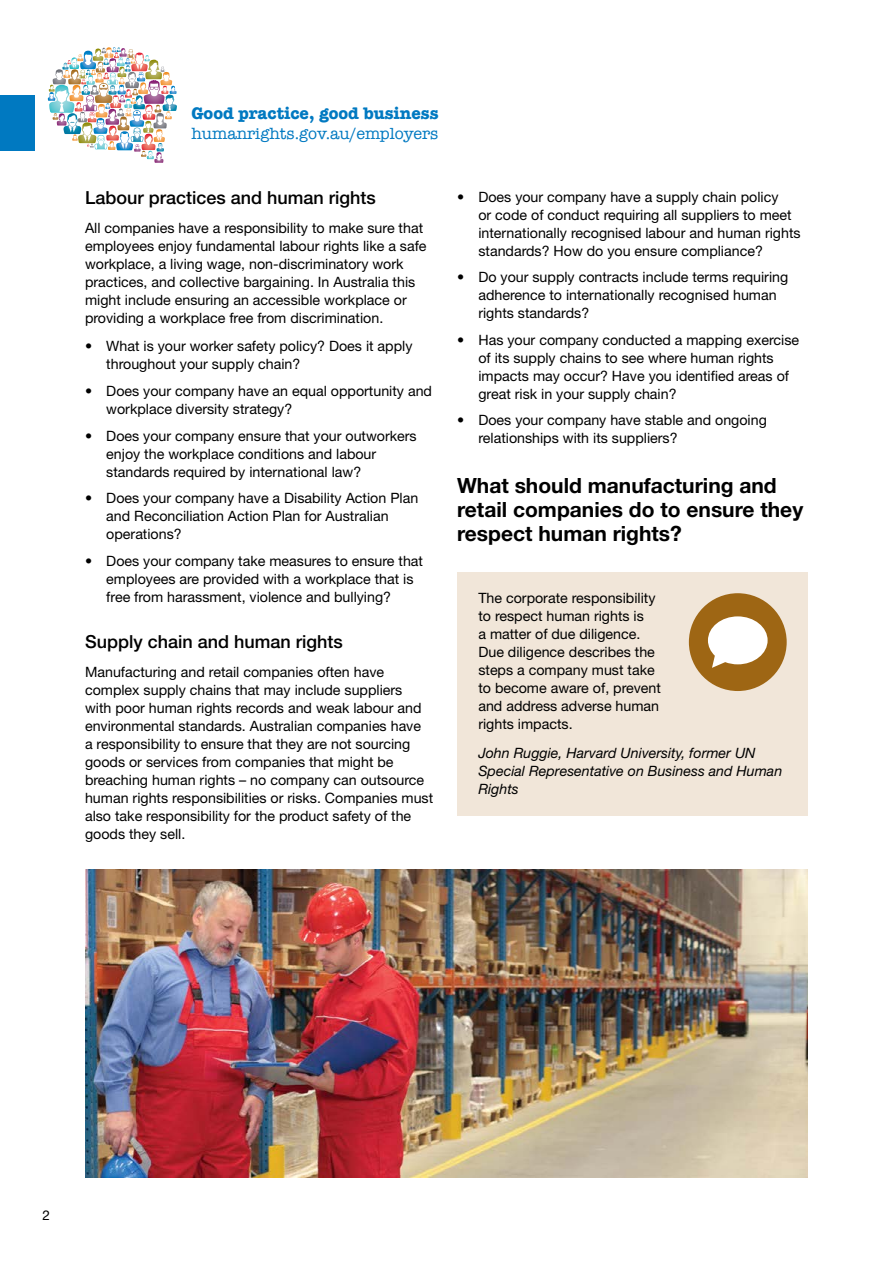
<style>
.page{position:relative;width:893px;height:1263px;background:#fff}
.page>*{position:absolute;margin:0;border:0;box-sizing:border-box;transform-origin:0 0}
.t1{font:700 21px/24px "Helvetica Neue LT Std";color:#000}
.t2{font:500 18px "Helvetica Neue LT Std";color:#000}
.t3{font:700 17.25px "American Typewriter";color:#0079c1}
.t4{font:16.5px "American Typewriter";color:#0079c1}
.t5{font:14.25px/18px "Helvetica Neue LT Std";color:#000}
.t6{font:italic 14.25px/18px "Helvetica Neue LT Std";color:#000}
.t7{font:13.5px "Helvetica Neue LT Std";color:#000}
</style>
<div class="page">
<img style="left:48px;top:47px;width:129px;height:116px">
<div style="left:0;top:95px;width:34px;height:56px;background:#0079c1"></div>
<div style="left:457px;top:572px;width:351px;height:243px;background:#f1e6d9"></div>
<div style="left:689px;top:593px;width:98px;height:98px;background:#9e6614;border-radius:50%"></div>
<svg style="left:708px;top:616px;width:60px;height:52px"></svg>
<img style="left:85px;top:870px;width:723px;height:308px">
<p class="t3" style="left:191px;top:98px;width:249px">Good practice, good business</p>
<p class="t4" style="left:191px;top:121px;width:249px">humanrights.gov.au/employers</p>
<p class="t2" style="left:85px;top:187px;width:292px">Labour practices and human rights</p>
<p class="t5" style="left:85px;top:219px;width:343px">All companies have a responsibility to make sure that employees enjoy fundamental labour rights like a safe workplace, a living wage, non-discriminatory work practices, and collective bargaining. In Australia this might include ensuring an accessible workplace or providing a workplace free from discrimination.</p>
<p class="t5" style="left:106px;top:337px;width:308px;text-indent:-21px">• What is your worker safety policy? Does it apply throughout your supply chain?</p>
<p class="t5" style="left:106px;top:382px;width:327px;text-indent:-21px">• Does your company have an equal opportunity and workplace diversity strategy?</p>
<p class="t5" style="left:106px;top:426px;width:312px;text-indent:-21px">• Does your company ensure that your outworkers enjoy the workplace conditions and labour standards required by international law?</p>
<p class="t5" style="left:106px;top:489px;width:313px;text-indent:-21px">• Does your company have a Disability Action Plan and Reconciliation Action Plan for Australian operations?</p>
<p class="t5" style="left:106px;top:551px;width:318px;text-indent:-21px">• Does your company take measures to ensure that employees are provided with a workplace that is free from harassment, violence and bullying?</p>
<p class="t2" style="left:85px;top:631px;width:259px">Supply chain and human rights</p>
<p class="t5" style="left:85px;top:662px;width:350px">Manufacturing and retail companies often have complex supply chains that may include suppliers<br>with poor human rights records and weak labour and environmental standards. Australian companies have<br>a responsibility to ensure that they are not sourcing goods or services from companies that might be breaching human rights – no company can outsource human rights responsibilities or risks. Companies must also take responsibility for the product safety of the goods they sell.</p>
<p class="t5" style="left:478px;top:187px;width:324px;text-indent:-21px">• Does your company have a supply chain policy<br>or code of conduct requiring all suppliers to meet internationally recognised labour and human rights standards? How do you ensure compliance?</p>
<p class="t5" style="left:478px;top:268px;width:311px;text-indent:-21px">• Do your supply contracts include terms requiring adherence to internationally recognised human rights standards?</p>
<p class="t5" style="left:478px;top:330px;width:322px;text-indent:-21px">• Has your company conducted a mapping exercise of its supply chains to see where human rights impacts may occur? Have you identified areas of great risk in your supply chain?</p>
<p class="t5" style="left:478px;top:411px;width:290px;text-indent:-21px">• Does your company have stable and ongoing relationships with its suppliers?</p>
<h1 class="t1" style="left:457px;top:473px;width:348px">What should manufacturing and retail companies do to ensure they respect human rights?</h1>
<p class="t5" style="left:478px;top:589px;width:184px">The corporate responsibility to respect human rights is<br>a matter of due diligence.<br>Due diligence describes the steps a company must take to become aware of, prevent and address adverse human rights impacts.</p>
<p class="t6" style="left:478px;top:744px;width:305px">John Ruggie, Harvard University, former UN<br>Special Representative on Business and Human<br>Rights</p>
<p class="t7" style="left:43px;top:1207px;width:9px">2</p>
</div>
